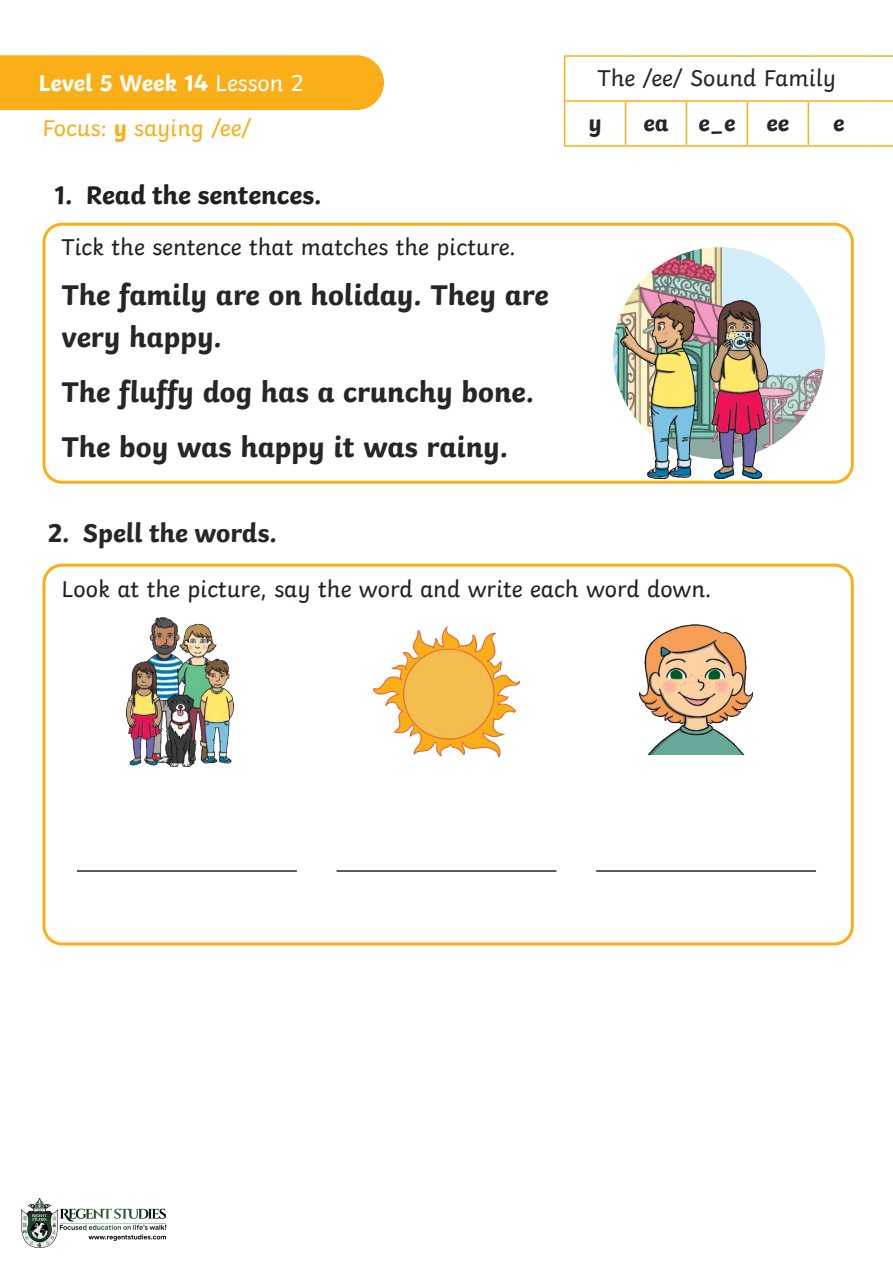
<style>
.page{position:relative;width:893px;height:1263px;background:#fff}
.page>*{position:absolute;margin:0;border:0;box-sizing:border-box;transform-origin:0 0}
.KS1_Body_Copy{font:700 30px/42px "Twinkl";color:#282526}
.t1{font:700 27px "Twinkl";color:#231f20}
.t2{font:700 27px "Twinkl";color:#282526}
.t3{font:24px "Twinkl";color:#231f20}
.t4{font:700 24px "Twinkl";color:#fff}
.KS1_Body_Copy-2{font:24px "Twinkl";color:#282526}
.t5{font:24px "Twinkl";color:#faaf18}
.KS1_Body_Copy-3{font:700 24px "Twinkl";color:#282526}
.s1{font-weight:400}
.s2{font-weight:700}
</style>
<div class="page">
<div style="left:43px;top:223px;width:811px;height:261px;border:3px solid #faaf18;border-radius:18px"></div>
<div style="left:43px;top:564px;width:811px;height:381px;border:3px solid #faaf18;border-radius:18px"></div>
<img style="left:613px;top:247px;width:212px;height:212px;border-radius:106px">
<hr style="left:77px;top:870px;width:220px;height:2px;background:#282526">
<hr style="left:337px;top:870px;width:219px;height:2px;background:#282526">
<hr style="left:596px;top:870px;width:220px;height:2px;background:#282526">
<div style="left:0;top:55px;width:384px;height:55px;background:#faaf18"></div>
<hr style="left:564px;top:55px;width:61px;height:2px;background:#faaf18">
<hr style="left:564px;top:57px;width:1px;height:43px;background:#faaf18">
<hr style="left:625px;top:55px;width:61px;height:2px;background:#faaf18">
<hr style="left:686px;top:55px;width:61px;height:2px;background:#faaf18">
<hr style="left:747px;top:55px;width:61px;height:2px;background:#faaf18">
<hr style="left:808px;top:55px;width:61px;height:2px;background:#faaf18">
<hr style="left:869px;top:55px;width:24px;height:2px;background:#faaf18">
<hr style="left:564px;top:100px;width:61px;height:2px;background:#faaf18">
<hr style="left:564px;top:102px;width:1px;height:43px;background:#faaf18">
<hr style="left:625px;top:100px;width:61px;height:2px;background:#faaf18">
<hr style="left:625px;top:102px;width:1px;height:43px;background:#faaf18">
<hr style="left:686px;top:100px;width:61px;height:2px;background:#faaf18">
<hr style="left:686px;top:102px;width:1px;height:43px;background:#faaf18">
<hr style="left:747px;top:100px;width:61px;height:2px;background:#faaf18">
<hr style="left:747px;top:102px;width:1px;height:43px;background:#faaf18">
<hr style="left:808px;top:100px;width:61px;height:2px;background:#faaf18">
<hr style="left:808px;top:102px;width:1px;height:43px;background:#faaf18">
<hr style="left:869px;top:100px;width:24px;height:2px;background:#faaf18">
<hr style="left:564px;top:145px;width:61px;height:2px;background:#faaf18">
<hr style="left:625px;top:145px;width:61px;height:2px;background:#faaf18">
<hr style="left:686px;top:145px;width:61px;height:2px;background:#faaf18">
<hr style="left:747px;top:145px;width:61px;height:2px;background:#faaf18">
<hr style="left:808px;top:145px;width:61px;height:2px;background:#faaf18">
<hr style="left:869px;top:145px;width:24px;height:2px;background:#faaf18">
<img style="left:620px;top:301px;width:76px;height:177px">
<img style="left:710px;top:301px;width:57px;height:177px">
<img style="left:374px;top:627px;width:145px;height:130px">
<img style="left:126px;top:617px;width:107px;height:149px">
<img style="left:639px;top:624px;width:113px;height:130px">
<img style="left:22px;top:1199px;width:143px;height:49px">
<p class="t4" style="left:38px;top:63px;width:267px">Level 5 Week 14 <span class="s1">Lesson 2</span></p>
<p class="t5" style="left:43px;top:110px;width:210px">Focus: <span class="s2">y</span> saying /ee/</p>
<p class="t1" style="left:54px;top:172px;width:269px">1. Read the sentences.</p>
<p class="t3" style="left:62px;top:228px;width:456px">Tick the sentence that matches the picture.</p>
<p class="KS1_Body_Copy" style="left:62px;top:271px;width:488px">The family are on holiday. They are very happy.</p>
<p class="KS1_Body_Copy" style="left:62px;top:368px;width:474px">The fluffy dog has a crunchy bone.</p>
<p class="KS1_Body_Copy" style="left:62px;top:422px;width:448px">The boy was happy it was rainy.</p>
<p class="t2" style="left:48px;top:511px;width:230px">2. Spell the words.</p>
<p class="KS1_Body_Copy-2" style="left:598px;top:60px;width:240px">The /ee/ Sound Family</p>
<p class="KS1_Body_Copy-3" style="left:588px;top:104px;width:15px">y</p>
<p class="KS1_Body_Copy-3" style="left:643px;top:104px;width:27px">ea</p>
<p class="KS1_Body_Copy-3" style="left:698px;top:104px;width:38px">e_e</p>
<p class="KS1_Body_Copy-3" style="left:766px;top:104px;width:24px">ee</p>
<p class="KS1_Body_Copy-3" style="left:833px;top:104px;width:13px">e</p>
<p class="t3" style="left:62px;top:570px;width:651px">Look at the picture, say the word and write each word down.</p>
</div>
